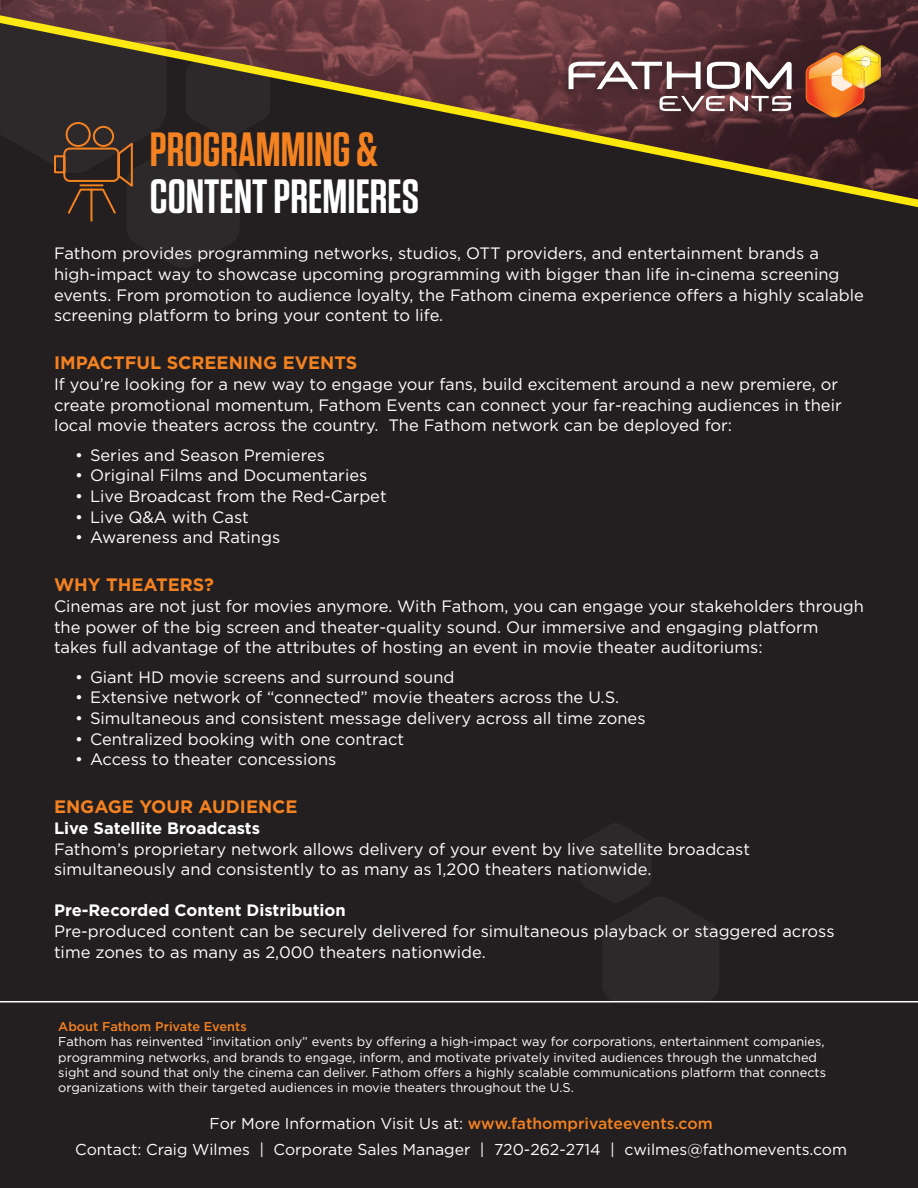
<style>
.page{position:relative;width:918px;height:1188px;background:#fff}
.page>*{position:absolute;margin:0;border:0;box-sizing:border-box;transform-origin:0 0}
.t1{font:600 48px "Tungsten";color:#fff}
.t2{font:600 48px "Tungsten";color:#f58220}
.t3{font:700 18px "Gotham";color:#f58220}
.t4{font:16.5px/20.7px "Gotham";color:#fff}
.t5{font:700 16.5px "Gotham";color:#fff}
.t6{font:15.75px "Gotham";color:#fff}
.t7{font:12.75px/15.3px "Gotham";color:#fff}
.t8{font:500 12.75px "Gotham";color:#f58220}
.s1{font-weight:500;color:#f58220}
</style>
<div class="page">
<div style="left:0;top:10px;width:918px;height:1081px;background:#231f20"></div>
<svg style="left:270px;top:0;width:648px;height:208px"></svg>
<div style="left:0;top:1002px;width:918px;height:186px;background:#231f20"></div>
<div style="left:562px;top:45px;width:322px;height:81px;background:#231f20;opacity:.44"></div>
<svg style="left:806px;top:45px;width:75px;height:73px;background:#be7c3c"></svg>
<svg style="left:707px;top:62px;width:33px;height:27px"></svg>
<svg style="left:746px;top:62px;width:46px;height:27px"></svg>
<svg style="left:568px;top:61px;width:133px;height:28px;background:#8e767a"></svg>
<svg style="left:660px;top:96px;width:131px;height:16px;background:#91777a"></svg>
<svg style="left:0;top:0;width:270px;height:222px"></svg>
<hr style="left:0;top:1001px;width:918px;height:1px;background:#fff">
<p class="t2" style="left:150px;top:124px;width:229px">PROGRAMMING &amp;</p>
<p class="t1" style="left:150px;top:171px;width:271px">CONTENT PREMIERES</p>
<p class="t4" style="left:54px;top:243px;width:811px">Fathom provides programming networks, studios, OTT providers, and entertainment brands a high-impact way to showcase upcoming programming with bigger than life in-cinema screening events. From promotion to audience loyalty, the Fathom cinema experience offers a highly scalable screening platform to bring your content to life.</p>
<p class="t3" style="left:54px;top:351px;width:305px">IMPACTFUL SCREENING EVENTS</p>
<p class="t4" style="left:54px;top:373px;width:789px">If you’re looking for a new way to engage your fans, build excitement around a new premiere, or create promotional momentum, Fathom Events can connect your far-reaching audiences in their local movie theaters across the country. The Fathom network can be deployed for:</p>
<p class="t4" style="left:75px;top:444px;width:251px">• Series and Season Premieres</p>
<p class="t4" style="left:75px;top:465px;width:294px">• Original Films and Documentaries</p>
<p class="t4" style="left:75px;top:486px;width:313px">• Live Broadcast from the Red-Carpet</p>
<p class="t4" style="left:75px;top:506px;width:175px">• Live Q&amp;A with Cast</p>
<p class="t4" style="left:75px;top:527px;width:207px">• Awareness and Ratings</p>
<p class="t3" style="left:54px;top:573px;width:162px">WHY THEATERS?</p>
<p class="t4" style="left:54px;top:595px;width:812px">Cinemas are not just for movies anymore. With Fathom, you can engage your stakeholders through the power of the big screen and theater-quality sound. Our immersive and engaging platform takes full advantage of the attributes of hosting an event in movie theater auditoriums:</p>
<p class="t4" style="left:75px;top:666px;width:381px">• Giant HD movie screens and surround sound</p>
<p class="t4" style="left:75px;top:687px;width:546px">• Extensive network of “connected” movie theaters across the U.S.</p>
<p class="t4" style="left:75px;top:708px;width:572px">• Simultaneous and consistent message delivery across all time zones</p>
<p class="t4" style="left:75px;top:728px;width:331px">• Centralized booking with one contract</p>
<p class="t4" style="left:75px;top:749px;width:263px">• Access to theater concessions</p>
<p class="t3" style="left:54px;top:795px;width:245px">ENGAGE YOUR AUDIENCE</p>
<p class="t5" style="left:54px;top:817px;width:208px">Live Satellite Broadcasts</p>
<p class="t4" style="left:54px;top:838px;width:698px">Fathom’s proprietary network allows delivery of your event by live satellite broadcast simultaneously and consistently to as many as 1,200 theaters nationwide.</p>
<p class="t5" style="left:54px;top:900px;width:293px">Pre-Recorded Content Distribution</p>
<p class="t4" style="left:54px;top:921px;width:782px">Pre-produced content can be securely delivered for simultaneous playback or staggered across time zones to as many as 2,000 theaters nationwide.</p>
<p class="t8" style="left:58px;top:1018px;width:190px">About Fathom Private Events</p>
<p class="t7" style="left:58px;top:1034px;width:769px">Fathom has reinvented “invitation only” events by offering a high-impact way for corporations, entertainment companies, programming networks, and brands to engage, inform, and motivate privately invited audiences through the unmatched sight and sound that only the cinema can deliver. Fathom offers a highly scalable communications platform that connects organizations with their targeted audiences in movie theaters throughout the U.S.</p>
<p class="t6" style="left:210px;top:1113px;width:505px">For More Information Visit Us at: <span class="s1">www.fathomprivateevents.com</span></p>
<p class="t6" style="left:75px;top:1139px;width:773px">Contact: Craig Wilmes | Corporate Sales Manager | 720-262-2714 | cwilmes@fathomevents.com</p>
</div>
